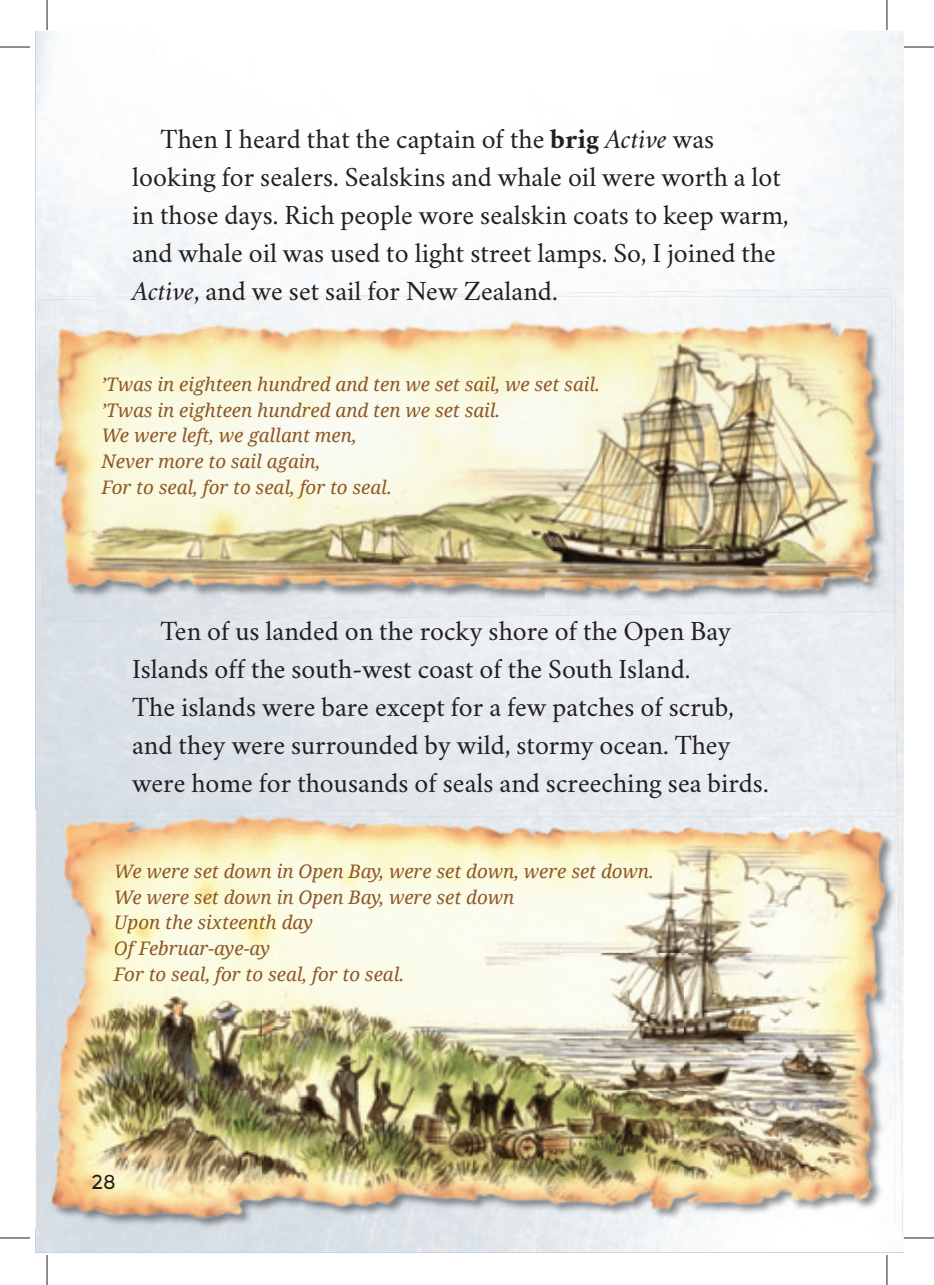
<style>
.page{position:relative;width:934px;height:1285px;background:#fff}
.page>*{position:absolute;margin:0;border:0;box-sizing:border-box;transform-origin:0 0}
.t1{font:28px/38px "Whero";color:#231f20}
.t2{font:20px "Aronui";color:#231f20}
.t3{font:italic 18.8px/25.6px "Noto Serif";color:#8f5727}
.s1{font-weight:700}
.s2{font-style:italic}
.s3{color:#8e5727}
.s4{color:#8d5727}
.s5{color:#8f5627}
.s6{color:#8f5726}
.s7{color:#8e5226}
.s8{color:#8d5627}
.s9{color:#8e5627}
</style>
<div class="page">
<img style="left:39px;top:298px;width:75px;height:324px">
<img style="left:55px;top:297px;width:206px;height:128px">
<img style="left:261px;top:297px;width:209px;height:128px">
<img style="left:470px;top:297px;width:210px;height:126px">
<img style="left:680px;top:297px;width:212px;height:123px">
<img style="left:55px;top:425px;width:207px;height:126px">
<img style="left:262px;top:423px;width:210px;height:128px">
<img style="left:472px;top:420px;width:210px;height:131px">
<img style="left:682px;top:417px;width:212px;height:129px">
<img style="left:55px;top:551px;width:489px;height:61px">
<img style="left:544px;top:546px;width:348px;height:66px">
<img style="left:52px;top:880px;width:835px;height:352px">
<img style="left:36px;top:810px;width:798px;height:70px">
<img style="left:834px;top:810px;width:60px;height:419px">
<img style="left:36px;top:879px;width:66px;height:350px">
<img style="left:894px;top:501px;width:9px;height:737px">
<img style="left:892px;top:501px;width:3px;height:111px">
<img style="left:896px;top:810px;width:4px;height:304px">
<img style="left:103px;top:377px;width:495px;height:18px">
<img style="left:103px;top:402px;width:395px;height:19px">
<img style="left:103px;top:428px;width:252px;height:19px">
<img style="left:101px;top:454px;width:217px;height:18px">
<img style="left:101px;top:479px;width:289px;height:19px">
<img style="left:116px;top:864px;width:535px;height:18px">
<img style="left:116px;top:889px;width:398px;height:19px">
<img style="left:116px;top:915px;width:197px;height:19px">
<img style="left:115px;top:940px;width:155px;height:19px">
<img style="left:113px;top:966px;width:289px;height:19px">
<hr style="left:0;top:47px;width:30px;height:1px;background:#231f20">
<hr style="left:903px;top:47px;width:30px;height:1px;background:#231f20">
<hr style="left:0;top:1237px;width:30px;height:1px;background:#231f20">
<hr style="left:903px;top:1237px;width:30px;height:1px;background:#231f20">
<hr style="left:47px;top:0;width:1px;height:30px;background:#231f20">
<hr style="left:47px;top:1255px;width:1px;height:30px;background:#231f20">
<hr style="left:886px;top:0;width:1px;height:30px;background:#231f20">
<hr style="left:886px;top:1255px;width:1px;height:30px;background:#231f20">
<p class="t1" style="left:132px;top:123px;width:657px;text-indent:28px">Then I heard that the captain of the <span class="s1">brig</span> <span class="s2">Active</span> was looking for sealers. Sealskins and whale oil were worth a lot in those days. Rich people wore sealskin coats to keep warm, and whale oil was used to light street lamps. So, I joined the <span class="s2">Active</span>, and we set sail for New Zealand.</p>
<p class="t3" style="left:101px;top:371px;width:499px"><span class="s3">’Twa</span>s <span class="s4">in</span> e<span class="s3">ig</span>ht<span class="s3">ee</span>n hu<span class="s4">nd</span><span class="s3">red</span> and ten we s<span class="s4">et</span> <span class="s3">s</span>ai<span class="s5">l,</span> <span class="s3">w</span><span class="s4">e se</span>t sa<span class="s4">il</span><span class="s3">. ’Twa</span>s in eight<span class="s3">ee</span>n <span class="s3">hu</span>ndred an<span class="s6">d</span> ten we <span class="s3">s</span>et sail.<br><span class="s3">We</span> w<span class="s3">er</span>e left, we <span class="s3">g</span>alla<span class="s3">nt</span> men,<br><span class="s3">Ne</span>ve<span class="s3">r mo</span>re to sail again,<br>For to s<span class="s3">eal,</span> f<span class="s3">or</span> to seal<span class="s3">,</span> for to seal.</p>
<p class="t1" style="left:132px;top:614px;width:637px;text-indent:28px">Ten of us landed on the rocky shore of the Open Bay Islands off the south-west coast of the South Island.<br>The islands were bare except for a few patches of scrub, and they were surrounded by wild, stormy ocean. They were home for thousands of seals and screeching sea birds.</p>
<p class="t3" style="left:114px;top:858px;width:541px"><span class="s7">We</span> were <span class="s3">se</span><span class="s5">t</span> down i<span class="s3">n</span> Op<span class="s3">en Bay</span>, <span class="s4">we</span>re s<span class="s3">et d</span>ow<span class="s4">n,</span> <span class="s3">w</span>er<span class="s4">e</span> <span class="s3">se</span>t <span class="s4">do</span><span class="s3">wn</span>.<br>We wer<span class="s3">e</span> <span class="s8">se</span><span class="s9">t</span> <span class="s3">do</span>wn in Open <span class="s4">B</span>ay<span class="s3">,</span> were set down<br><span class="s3">Up</span><span class="s9">on</span> t<span class="s4">he</span> <span class="s3">six</span>te<span class="s3">enth</span> d<span class="s3">ay<br>Of</span> <span class="s4">Feb</span><span class="s3">ru</span><span class="s9">ar</span>-a<span class="s3">ye-a</span>y<br><span class="s3">For</span> to <span class="s3">s</span>eal, <span class="s3">f</span>or t<span class="s3">o se</span>al, for <span class="s4">to</span> seal.</p>
<p class="t2" style="left:92px;top:1174px;width:26px">28</p>
</div>
